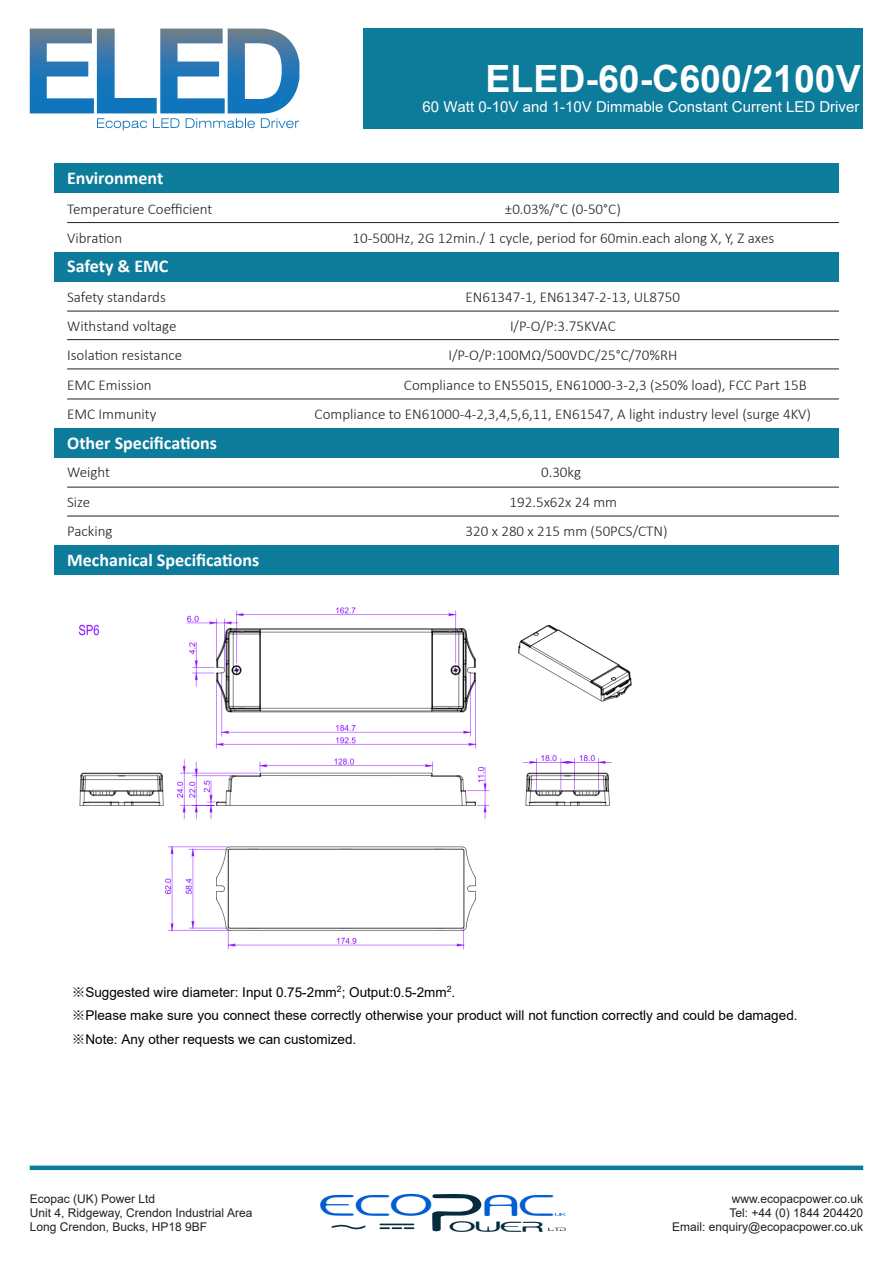
<style>
.page{position:relative;width:893px;height:1263px;background:#fff}
.page>*{position:absolute;margin:0;border:0;box-sizing:border-box;transform-origin:0 0}
.t1{font:94.05px "Slide";color:#052c3c;scale:.8 1}
.t2{font:52.65px "Slide";color:#015ed2;scale:.88 1}
.t3{font:700 37.5px "Arial";color:#fff}
.t4{font:25.65px "Slide";color:#052c3c;scale:1.13 1}
.t5{font:700 18px "Calibri";color:#fff}
.t6{font:300 15px "Calibri";color:#231f20}
.t7{font:15px "Arial";color:#fff}
.t8{font:13.5px/23.4px "Arial";color:#000}
.t9{font:12px/14.4px "Arial";color:#231f20}
.t10{font:8.4px "Slide";color:#052c3c}
.t11{font:7.65px "Slide";color:#015ed2}
.s1{font-family:"Sim Sun"}
</style>
<div class="page">
<svg style="left:331px;top:1224px;width:35px;height:5px"></svg>
<hr style="left:380px;top:1223px;width:34px;height:2px;background:#052c3c">
<svg style="left:380px;top:1227px;width:34px;height:2px"></svg>
<svg style="left:30px;top:29px;width:269px;height:101px"></svg>
<div style="left:364px;top:28px;width:499px;height:101px;background:#0d7b9a"></div>
<div style="left:30px;top:1165px;width:833px;height:5px;background:#0d7b9a"></div>
<div style="left:54px;top:428px;width:785px;height:29px;background:#0d7b9a"></div>
<div style="left:54px;top:545px;width:785px;height:30px;background:#0d7b9a"></div>
<div style="left:54px;top:164px;width:785px;height:29px;background:#0d7b9a"></div>
<hr style="left:67px;top:222px;width:772px;height:1px;background:#231f20">
<div style="left:54px;top:252px;width:785px;height:29px;background:#0d7b9a"></div>
<hr style="left:67px;top:311px;width:772px;height:1px;background:#231f20">
<hr style="left:67px;top:339px;width:772px;height:1px;background:#231f20">
<hr style="left:67px;top:369px;width:772px;height:1px;background:#231f20">
<hr style="left:67px;top:399px;width:772px;height:1px;background:#231f20">
<hr style="left:67px;top:487px;width:772px;height:1px;background:#231f20">
<hr style="left:67px;top:516px;width:772px;height:1px;background:#231f20">
<img style="left:78px;top:607px;width:554px;height:343px">
<p class="t5" style="left:67px;top:166px;width:98px">Environment</p>
<h3 class="t3" style="left:486px;top:52px;width:377px">ELED-60-C600/2100V</h3>
<p class="t7" style="left:423px;top:97px;width:438px">60 Watt 0-10V and 1-10V Dimmable Constant Current LED Driver</p>
<p class="t6" style="left:67px;top:199px;width:147px">Temperature Coefficient</p>
<p class="t6" style="left:505px;top:199px;width:117px">±0.03%/°C (0-50°C)</p>
<p class="t6" style="left:67px;top:229px;width:56px">Vibration</p>
<p class="t6" style="left:353px;top:229px;width:423px">10-500Hz, 2G 12min./ 1 cycle, period for 60min.each along X, Y, Z axes</p>
<p class="t5" style="left:67px;top:254px;width:103px">Safety &amp; EMC</p>
<p class="t6" style="left:67px;top:287px;width:100px">Safety standards</p>
<p class="t6" style="left:465px;top:287px;width:216px">EN61347-1, EN61347-2-13, UL8750</p>
<p class="t6" style="left:67px;top:317px;width:111px">Withstand voltage</p>
<p class="t6" style="left:510px;top:317px;width:107px">I/P-O/P:3.75KVAC</p>
<p class="t6" style="left:67px;top:346px;width:117px">Isolation resistance</p>
<p class="t6" style="left:448px;top:346px;width:230px">I/P-O/P:100MΩ/500VDC/25°C/70%RH</p>
<p class="t6" style="left:67px;top:375px;width:86px">EMC Emission</p>
<p class="t6" style="left:404px;top:375px;width:404px">Compliance to EN55015, EN61000-3-2,3 (≥50% load), FCC Part 15B</p>
<p class="t6" style="left:67px;top:405px;width:91px">EMC Immunity</p>
<p class="t6" style="left:315px;top:405px;width:498px">Compliance to EN61000-4-2,3,4,5,6,11, EN61547, A light industry level (surge 4KV)</p>
<p class="t5" style="left:67px;top:430px;width:151px">Other Specifications</p>
<p class="t6" style="left:67px;top:463px;width:44px">Weight</p>
<p class="t6" style="left:541px;top:463px;width:42px">0.30kg</p>
<p class="t6" style="left:67px;top:492px;width:25px">Size</p>
<p class="t6" style="left:510px;top:492px;width:109px">192.5x62x 24 mm</p>
<p class="t6" style="left:67px;top:522px;width:47px">Packing</p>
<p class="t6" style="left:465px;top:522px;width:203px">320 x 280 x 215 mm (50PCS/CTN)</p>
<p class="t5" style="left:67px;top:547px;width:194px">Mechanical Specifications</p>
<p class="t8" style="left:72px;top:982px;width:727px"><span class="s1">※</span>Suggested wire diameter: Input 0.75-2mm<sup>2</sup>; Output:0.5-2mm<sup>2</sup>.<br><span class="s1">※</span>Please make sure you connect these correctly otherwise your product will not function correctly and could be damaged. <span class="s1">※</span>Note: Any other requests we can customized.</p>
<h1 class="t1" style="left:430px;top:1168px;width:67px">P</h1>
<h2 class="t2" style="left:320px;top:1181px;width:267px">eco AC</h2>
<p class="t9" style="left:30px;top:1191px;width:224px">Ecopac (UK) Power Ltd<br>Unit 4, Ridgeway, Crendon Industrial Area<br>Long Crendon, Bucks, HP18 9BF</p>
<p class="t9" style="left:672px;top:1191px;width:192px;text-align:right">www.ecopacpower.co.uk<br>Tel: +44 (0) 1844 204420<br>Email: enquiry@ecopacpower.co.uk</p>
<p class="t11" style="left:555px;top:1211px;width:13px">UK</p>
<h3 class="t4" style="left:449px;top:1214px;width:85px">OWER</h3>
<p class="t10" style="left:548px;top:1226px;width:19px">LTD</p>
</div>
